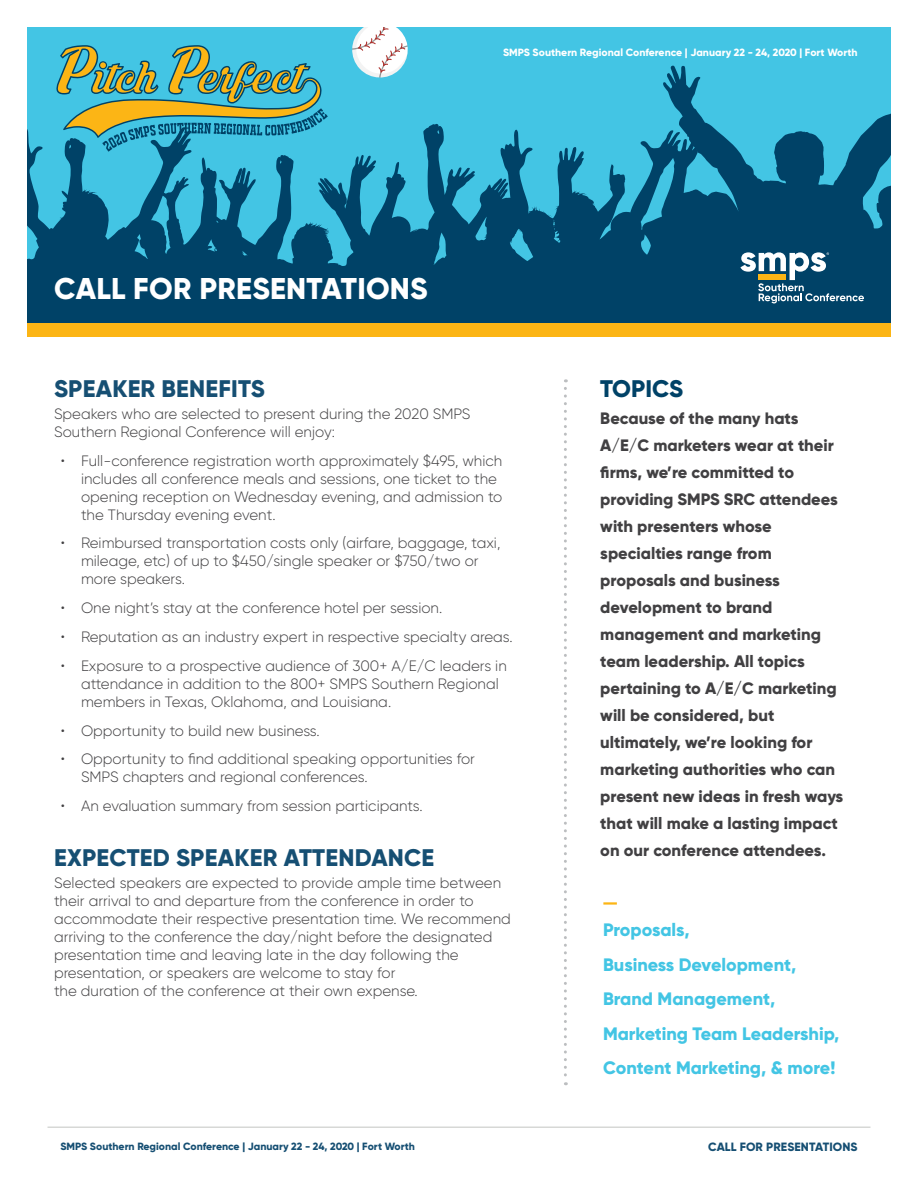
<style>
.page{position:relative;width:918px;height:1188px;background:#fff}
.page>*{position:absolute;margin:0;border:0;box-sizing:border-box;transform-origin:0 0}
.t1{font:800 30px "Gilroy";letter-spacing:.01em;color:#fff}
.t2{font:800 24px "Gilroy";letter-spacing:.01em;color:#164f73}
.t3{font:800 24px "Gilroy";color:#004267}
.t4{font:800 18px/34.5px "Gilroy";color:#43c5e4}
.t5{font:800 16.5px/27px "Gilroy";color:#414042}
.t6{font:300 15px/18px "Gilroy";color:#414042}
.t7{font:800 12px "Gilroy";letter-spacing:.01em;color:#164f73}
.t8{font:800 10.5px "Gilroy";color:#164f73}
.t9{font:800 10.5px "Gilroy";color:#fff}
</style>
<div class="page">
<div style="left:27px;top:27px;width:864px;height:295px;background:#43c5e4"></div>
<svg style="left:27px;top:65px;width:864px;height:257px;fill:#004267"></svg>
<svg style="left:691px;top:139px;width:12px;height:14px"></svg>
<svg style="left:740px;top:252px;width:124px;height:51px;background:#447389"></svg>
<svg style="left:56px;top:45px;width:272px;height:107px"></svg>
<svg style="left:351px;top:27px;width:59px;height:53px"></svg>
<div style="left:27px;top:323px;width:864px;height:13px;background:#fcb515"></div>
<hr style="left:48px;top:1126px;width:822px;height:2px;background:#d7d8d6">
<hr style="left:603px;top:902px;width:14px;height:3px;background:#fcb515">
<svg style="left:564px;top:388px;width:3px;height:697px"></svg>
<p class="t9" style="left:503px;top:45px;width:356px">SMPS Southern Regional Conference | January 22 - 24, 2020 | Fort Worth</p>
<h1 class="t1" style="left:54px;top:270px;width:375px">CALL FOR PRESENTATIONS</h1>
<h2 class="t2" style="left:54px;top:374px;width:212px">SPEAKER BENEFITS</h2>
<p class="t6" style="left:54px;top:404px;width:418px">Speakers who are selected to present during the 2020 SMPS<br>Southern Regional Conference will enjoy:</p>
<p class="t6" style="left:81px;top:451px;width:423px;text-indent:-20px">• Full-conference registration worth approximately $495, which includes all conference meals and sessions, one ticket to the opening reception on Wednesday evening, and admission to the Thursday evening event.</p>
<p class="t6" style="left:81px;top:534px;width:421px;text-indent:-20px">• Reimbursed transportation costs only (airfare, baggage, taxi, mileage, etc) of up to $450/single speaker or $750/two or more speakers.</p>
<p class="t6" style="left:61px;top:599px;width:383px">• One night’s stay at the conference hotel per session.</p>
<p class="t6" style="left:61px;top:628px;width:454px">• Reputation as an industry expert in respective specialty areas.</p>
<p class="t6" style="left:81px;top:656px;width:427px;text-indent:-20px">• Exposure to a prospective audience of 300+ A/E/C leaders in attendance in addition to the 800+ SMPS Southern Regional members in Texas, Oklahoma, and Louisiana.</p>
<p class="t6" style="left:61px;top:721px;width:261px">• Opportunity to build new business.</p>
<p class="t6" style="left:81px;top:750px;width:395px;text-indent:-20px">• Opportunity to find additional speaking opportunities for<br>SMPS chapters and regional conferences.</p>
<p class="t6" style="left:61px;top:797px;width:363px">• An evaluation summary from session participants.</p>
<h2 class="t2" style="left:54px;top:843px;width:382px">EXPECTED SPEAKER ATTENDANCE</h2>
<p class="t6" style="left:54px;top:873px;width:458px">Selected speakers are expected to provide ample time between their arrival to and departure from the conference in order to accommodate their respective presentation time. We recommend arriving to the conference the day/night before the designated presentation time and leaving late in the day following the presentation, or speakers are welcome to stay for<br>the duration of the conference at their own expense.</p>
<h2 class="t3" style="left:600px;top:374px;width:84px">TOPICS</h2>
<p class="t5" style="left:600px;top:405px;width:245px">Because of the many hats<br>A/E/C marketers wear at their firms, we’re committed to providing SMPS SRC attendees with presenters whose specialties range from proposals and business development to brand management and marketing team leadership. All topics pertaining to A/E/C marketing will be considered, but ultimately, we’re looking for marketing authorities who can present new ideas in fresh ways that will make a lasting impact on our conference attendees.</p>
<p class="t4" style="left:603px;top:913px;width:238px">Proposals,<br>Business Development,<br>Brand Management,<br>Marketing Team Leadership,<br>Content Marketing, &amp; more!</p>
<p class="t8" style="left:60px;top:1140px;width:356px">SMPS Southern Regional Conference | January 22 - 24, 2020 | Fort Worth</p>
<p class="t7" style="left:708px;top:1139px;width:151px">CALL FOR PRESENTATIONS</p>
</div>
